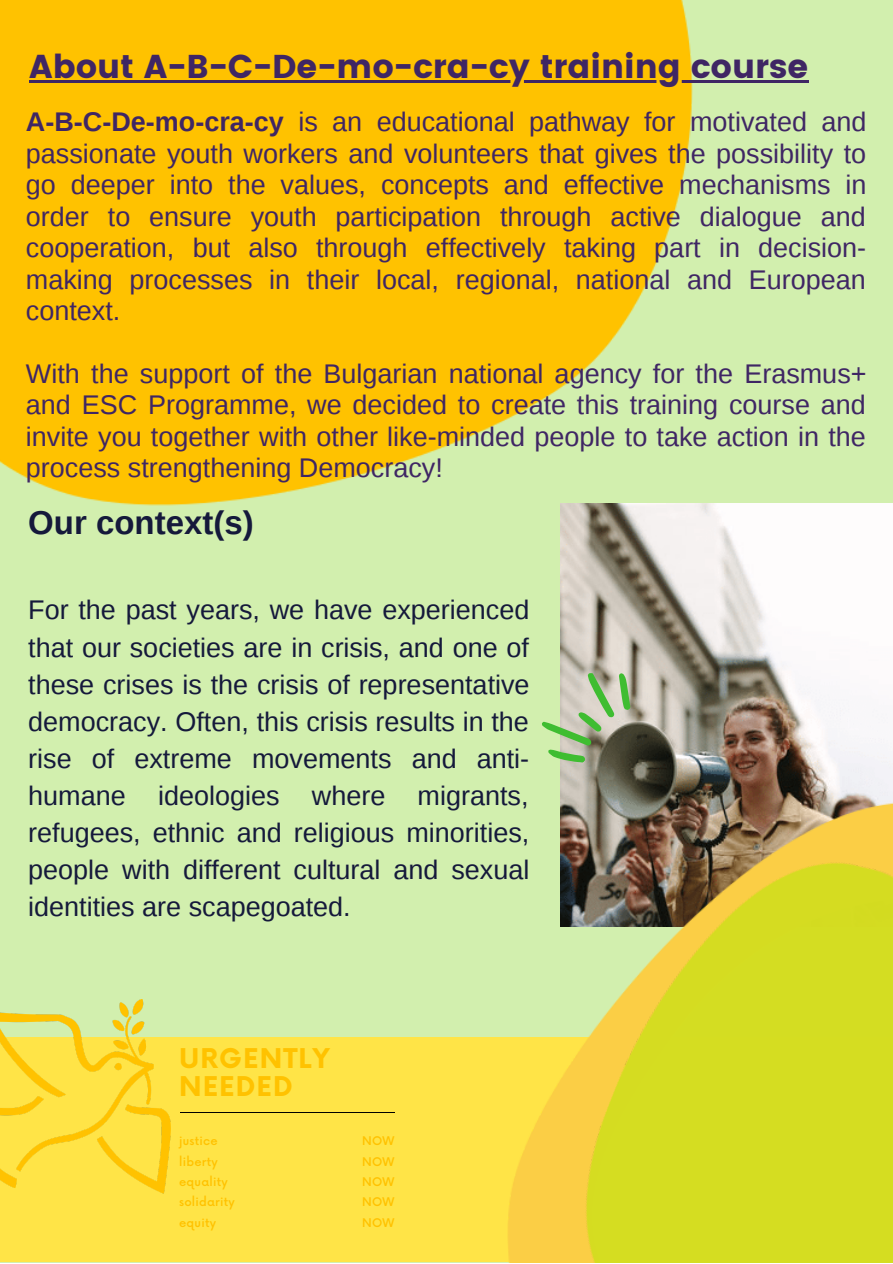
<style>
.page{position:relative;width:893px;height:1264px;background:#fff}
.page>*{position:absolute;margin:0;border:0;box-sizing:border-box;transform-origin:0 0}
.t1{font:33px "Poppins";color:#3f2664}
.t2{font:700 33px "Liberation Sans";color:#15193b}
.t3{font:27px/31.5px "Liberation Sans";color:#3f2664;text-align:justify}
.t4{font:27px/37px "Liberation Sans";color:#15193b;text-align:justify}
.t5{font:700 26.55px/28px "Now";letter-spacing:.04em;color:#ffc200}
.t6{font:500 11.7px/20.4px "Now";letter-spacing:.02em;color:#ffc200}
.s1{font-weight:700}
</style>
<div class="page">
<div style="left:0;top:0;width:892px;height:1262px;background:#d2efae"></div>
<div style="left:0;top:1037px;width:892px;height:225px;background:#ffe447"></div>
<img style="left:0;top:0;width:693px;height:506px">
<img style="left:560px;top:503px;width:332px;height:257px">
<svg style="left:542px;top:671px;width:102px;height:89px"></svg>
<img style="left:508px;top:760px;width:384px;height:502px">
<img style="left:529px;top:802px;width:363px;height:460px">
<img style="left:0;top:999px;width:171px;height:194px">
<hr style="left:180px;top:1111px;width:214px;height:1px;background:#000">
<hr style="left:29px;top:80px;width:779px;height:3px;background:#3f2664">
<p class="t1" style="left:29px;top:48px;width:780px">About A-B-C-De-mo-cra-cy training course</p>
<p class="t3" style="left:26px;top:106px;width:842px"><span class="s1">A-B-C-De-mo-cra-cy</span> is an educational pathway for motivated and passionate youth workers and volunteers that gives the possibility to go deeper into the values, concepts and effective mechanisms in order to ensure youth participation through active dialogue and cooperation, but also through effectively taking part in decision&shy;making processes in their local, regional, national and European context.</p>
<p class="t3" style="left:26px;top:358px;width:842px">With the support of the Bulgarian national agency for the Erasmus+ and ESC Programme, we decided to create this training course and invite you together with other like-minded people to take action in the process strengthening Democracy!</p>
<p class="t2" style="left:28px;top:504px;width:227px">Our context(s)</p>
<p class="t4" style="left:28px;top:591px;width:503px">For the past years, we have experienced that our societies are in crisis, and one of these crises is the crisis of representative democracy. Often, this crisis results in the rise of extreme movements and anti&shy;humane ideologies where migrants, refugees, ethnic and religious minorities, people with different cultural and sexual identities are scapegoated.</p>
<p class="t5" style="left:179px;top:1045px;width:152px">URGENTLY<br>NEEDED</p>
<p class="t6" style="left:179px;top:1131px;width:57px">justice liberty equality solidarity equity</p>
<p class="t6" style="left:362px;top:1131px;width:34px;text-align:justify">NOW NOW NOW NOW NOW</p>
</div>
